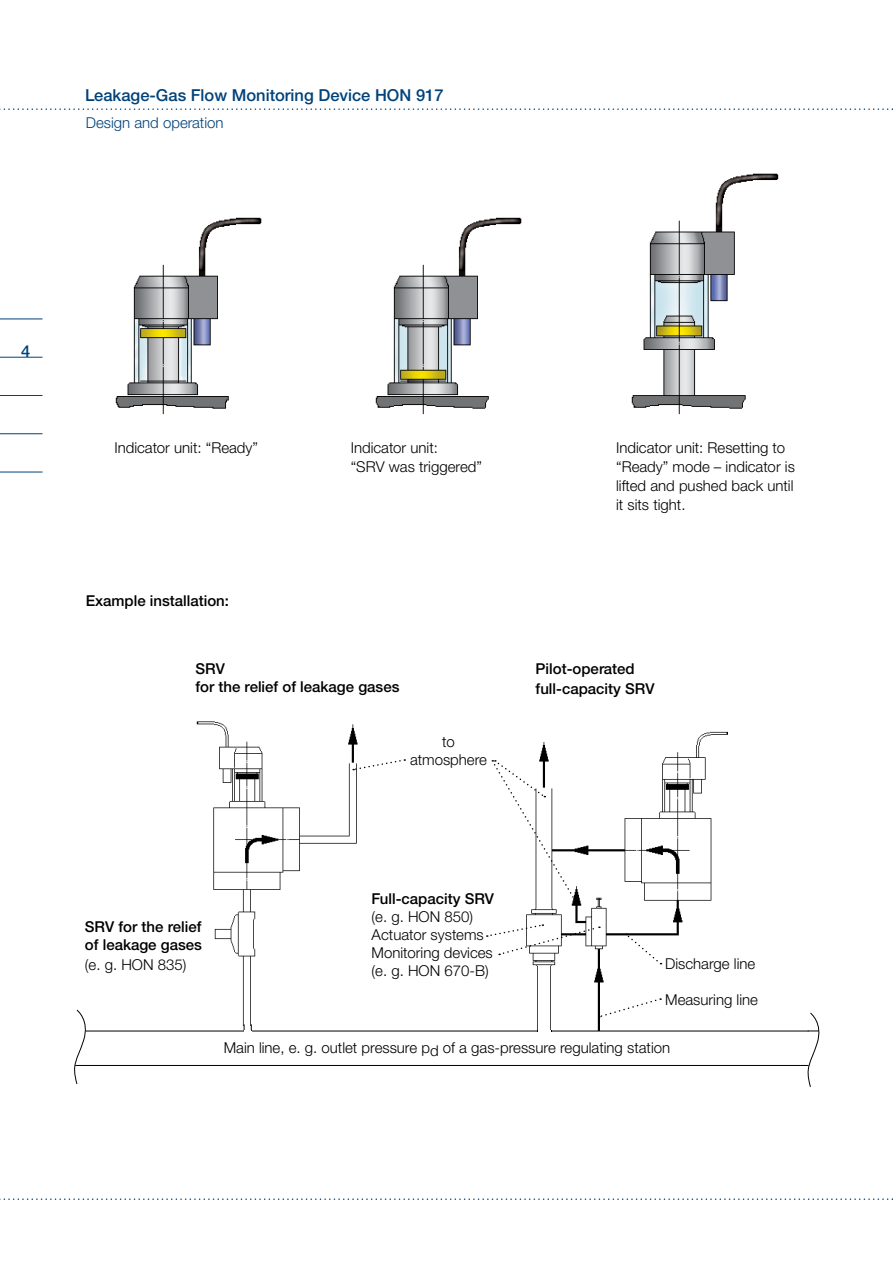
<style>
.page{position:relative;width:893px;height:1263px;background:#fff}
.page>*{position:absolute;margin:0;border:0;box-sizing:border-box;transform-origin:0 0}
.t1{font:500 16.5px "Helvetica Neue LTW1 G";color:#00427a}
.t2{font:300 15px/19.2px "Helvetica Neue LTW1 G";color:#000}
.t3{font:500 15px/18px "Helvetica Neue LTW1 G";color:#000}
.t4{font:300 15px "Helvetica Neue LTW1 G";color:#00427a}
</style>
<div class="page">
<hr style="left:0;top:319px;width:43px;height:1px;background:#00427a">
<hr style="left:0;top:357px;width:43px;height:1px;background:#00427a">
<hr style="left:0;top:395px;width:43px;height:1px;background:#00427a">
<hr style="left:0;top:433px;width:43px;height:1px;background:#00427a">
<hr style="left:0;top:472px;width:43px;height:1px;background:#00427a">
<svg style="left:0;top:108px;width:893px;height:2px"></svg>
<svg style="left:0;top:1198px;width:893px;height:2px"></svg>
<img style="left:115px;top:217px;width:147px;height:198px">
<img style="left:375px;top:217px;width:147px;height:198px">
<img style="left:631px;top:173px;width:148px;height:242px">
<img style="left:196px;top:721px;width:210px;height:304px">
<img style="left:486px;top:731px;width:242px;height:299px">
<hr style="left:86px;top:1031px;width:723px;height:1px;background:#000">
<hr style="left:86px;top:1065px;width:723px;height:1px;background:#000">
<svg style="left:244px;top:1024px;width:8px;height:8px"></svg>
<svg style="left:537px;top:1030px;width:15px;height:2px"></svg>
<svg style="left:487px;top:924px;width:113px;height:31px"></svg>
<svg style="left:492px;top:760px;width:84px;height:141px"></svg>
<svg style="left:353px;top:759px;width:52px;height:12px"></svg>
<svg style="left:626px;top:934px;width:35px;height:30px"></svg>
<svg style="left:599px;top:998px;width:62px;height:20px"></svg>
<svg style="left:74px;top:1009px;width:16px;height:75px"></svg>
<svg style="left:805px;top:1012px;width:15px;height:75px"></svg>
<p class="t1" style="left:85px;top:85px;width:360px">Leakage-Gas Flow Monitoring Device HON 917</p>
<p class="t4" style="left:86px;top:113px;width:139px">Design and operation</p>
<p class="t1" style="left:21px;top:341px;width:11px">4</p>
<p class="t2" style="left:114px;top:438px;width:145px">Indicator unit: “Ready”</p>
<p class="t2" style="left:616px;top:438px;width:180px">Indicator unit: Resetting to “Ready” mode – indicator is lifted and pushed back until it sits tight.</p>
<p class="t2" style="left:351px;top:438px;width:133px">Indicator unit:<br>“SRV was triggered”</p>
<p class="t3" style="left:86px;top:592px;width:145px">Example installation:</p>
<p class="t3" style="left:195px;top:660px;width:206px">SRV<br>for the relief of leakage gases</p>
<p class="t3" style="left:536px;top:659px;width:120px;line-height:19.2px">Pilot-operated full-capacity SRV</p>
<p class="t2" style="left:410px;top:732px;width:79px;line-height:18px;text-align:center">to atmosphere</p>
<p class="t3" style="left:85px;top:918px;width:119px">SRV for the relief of leakage gases</p>
<p class="t2" style="left:85px;top:954px;width:103px">(e. g. HON 835)</p>
<p class="t3" style="left:372px;top:890px;width:124px">Full-capacity SRV</p>
<p class="t2" style="left:372px;top:908px;width:123px;line-height:18px">(e. g. HON 850)<br>Actuator systems<br>Monitoring devices (e. g. HON 670-B)</p>
<p class="t2" style="left:665px;top:953px;width:92px">Discharge line</p>
<p class="t2" style="left:665px;top:989px;width:94px">Measuring line</p>
<p class="t2" style="left:224px;top:1038px;width:448px">Main line, e. g. outlet pressure pd of a gas-pressure regulating station</p>
</div>
